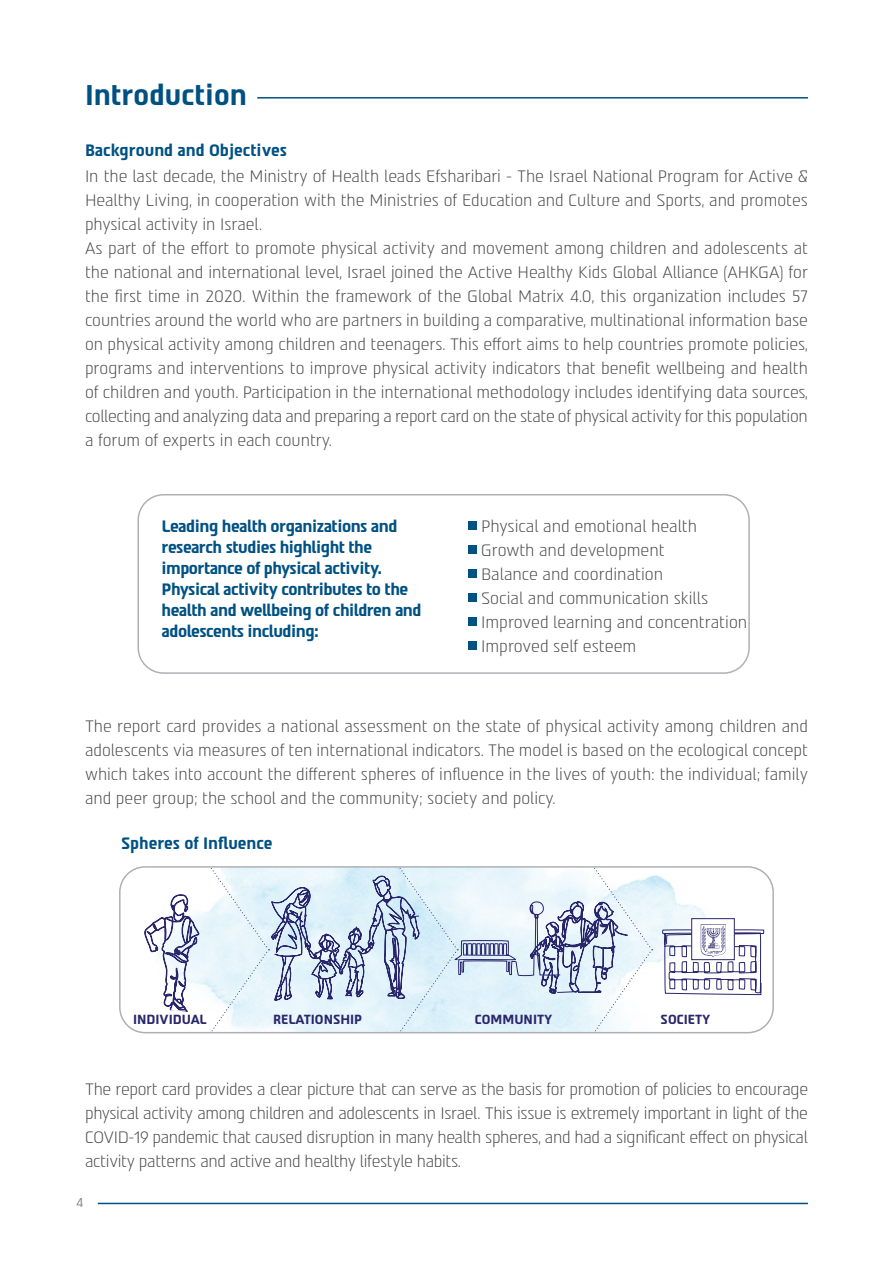
<style>
.page{position:relative;width:893px;height:1263px;background:#fff}
.page>*{position:absolute;margin:0;border:0;box-sizing:border-box;transform-origin:0 0}
.t1{font:700 28.5px "Atlas DL3.1 AAA";color:#005183;scale:.94 1}
.t2{font:300 16.5px/24px "Atlas DL3.1 AAA";color:#48484a;text-align:justify;scale:.94 1}
.t3{font:700 16.5px/21px "Atlas DL3.1 AAA";letter-spacing:-.03em;color:#005183;scale:.95 1}
.t4{font:300 16.5px/24px "Atlas DL3.1 AAA";color:#48484a;scale:.95 1}
.t5{font:700 16.5px "Atlas DL3.1 AAA";color:#005183;scale:.94 1}
.t6{font:700 13.2px "Atlas DL3.1 AAA";color:#29266b;scale:.94 1}
.t7{font:12.9px "Atlas DL3.1 AAA";color:#86888a;scale:.95 1}
</style>
<div class="page">
<div style="left:137px;top:494px;width:613px;height:180px;border:1px solid #aeb0b3;border-radius:25px"></div>
<hr style="left:257px;top:97px;width:551px;height:2px;background:#005183">
<hr style="left:98px;top:1203px;width:710px;height:1px;background:#005183">
<img style="left:120px;top:868px;width:641px;height:165px">
<div style="left:691px;top:918px;width:44px;height:42px;background:#fff;border:1px solid #29266b"></div>
<svg style="left:662px;top:924px;width:103px;height:71px"></svg>
<div style="left:468px;top:521px;width:9px;height:9px;background:#005183"></div>
<div style="left:468px;top:545px;width:9px;height:9px;background:#005183"></div>
<div style="left:468px;top:569px;width:9px;height:9px;background:#005183"></div>
<div style="left:468px;top:593px;width:9px;height:9px;background:#005183"></div>
<div style="left:468px;top:617px;width:9px;height:9px;background:#005183"></div>
<div style="left:468px;top:641px;width:9px;height:9px;background:#005183"></div>
<svg style="left:144px;top:867px;width:509px;height:166px"></svg>
<h1 class="t1" style="left:85px;top:78px;width:173px">Introduction</h1>
<p class="t5" style="left:85px;top:141px;width:216px">Background and Objectives</p>
<p class="t2" style="left:85px;top:164px;width:771px;text-align:left">In the last decade, the Ministry of Health leads Efsharibari - The Israel National Program for Active &amp; Healthy Living, in cooperation with the Ministries of Education and Culture and Sports, and promotes physical activity in Israel.<br>As part of the effort to promote physical activity and movement among children and adolescents at the national and international level, Israel joined the Active Healthy Kids Global Alliance (AHKGA) for the first time in 2020. Within the framework of the Global Matrix 4.0, this organization includes 57 countries around the world who are partners in building a comparative, multinational information base on physical activity among children and teenagers. This effort aims to help countries promote policies, programs and interventions to improve physical activity indicators that benefit wellbeing and health of children and youth. Participation in the international methodology includes identifying data sources, collecting and analyzing data and preparing a report card on the state of physical activity for this population a forum of experts in each country.</p>
<p class="t3" style="left:162px;top:516px;width:275px">Leading health organizations and research studies highlight the importance of physical activity.<br>Physical activity contributes to the health and wellbeing of children and adolescents including:</p>
<p class="t4" style="left:481px;top:515px;width:282px">Physical and emotional health<br>Growth and development<br>Balance and coordination<br>Social and communication skills<br>Improved learning and concentration<br>Improved self esteem</p>
<p class="t2" style="left:85px;top:715px;width:771px">The report card provides a national assessment on the state of physical activity among children and adolescents via measures of ten international indicators. The model is based on the ecological concept which takes into account the different spheres of influence in the lives of youth: the individual; family and peer group; the school and the community; society and policy.</p>
<p class="t5" style="left:121px;top:833px;width:163px">Spheres of Influence</p>
<p class="t6" style="left:133px;top:1012px;width:80px">INDIVIDUAL</p>
<p class="t6" style="left:273px;top:1012px;width:96px">RELATIONSHIP</p>
<p class="t6" style="left:475px;top:1012px;width:84px">COMMUNITY</p>
<p class="t6" style="left:661px;top:1012px;width:55px">SOCIETY</p>
<p class="t2" style="left:85px;top:1077px;width:771px">The report card provides a clear picture that can serve as the basis for promotion of policies to encourage physical activity among children and adolescents in Israel. This issue is extremely important in light of the COVID-19 pandemic that caused disruption in many health spheres, and had a significant effect on physical activity patterns and active and healthy lifestyle habits.</p>
<p class="t7" style="left:77px;top:1195px;width:9px">4</p>
</div>
